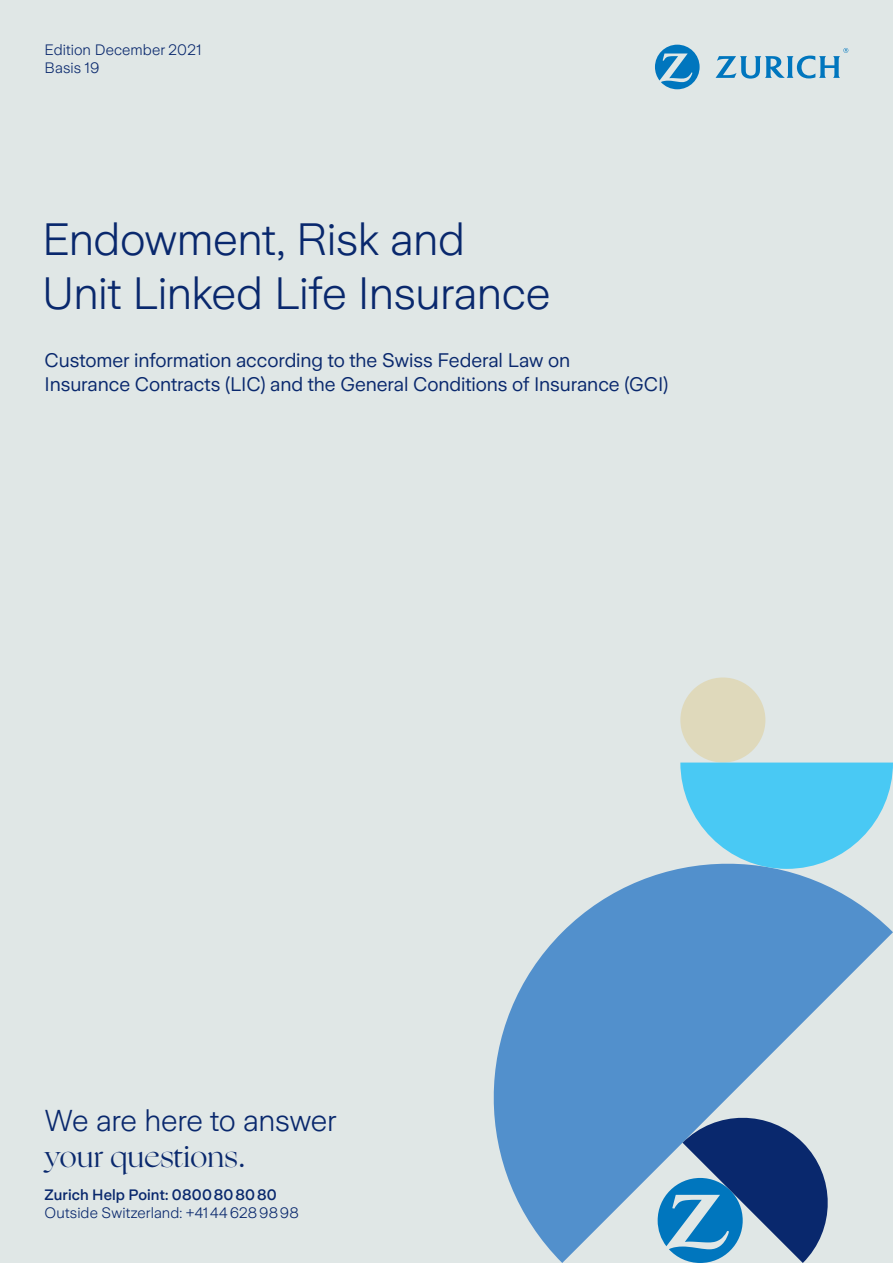
<style>
.page{position:relative;width:893px;height:1263px;background:#e0e7e6}
.page>*{position:absolute;margin:0;border:0;box-sizing:border-box;transform-origin:0 0}
.t1{font:300 45px/54px "Zurich Sans";letter-spacing:-.01em;color:#09286d}
.t2{font:300 30px "Zurich Sans";letter-spacing:-.01em;color:#09286d}
.t3{font:30px "Ogg";color:#09286d}
.t4{font:19.5px/23.4px "Zurich Sans";letter-spacing:-.005em;color:#09286d}
.t5{font:300 15px/18px "Zurich Sans";letter-spacing:.01em;color:#09286d}
.t6{font:500 15px "Zurich Sans";letter-spacing:.005em;color:#09286d}
</style>
<div class="page">
<div style="left:680px;top:677px;width:85px;height:85px;background:#dfd9bb;border-radius:50%"></div>
<svg style="left:493px;top:868px;width:400px;height:395px;fill:#5290cc"></svg>
<svg style="left:680px;top:762px;width:213px;height:107px"></svg>
<svg style="left:658px;top:1109px;width:178px;height:154px"></svg>
<svg style="left:655px;top:45px;width:45px;height:44px"></svg>
<svg style="left:715px;top:48px;width:133px;height:31px"></svg>
<p class="t5" style="left:45px;top:41px;width:158px">Edition December 2021<br>Basis 19</p>
<h1 class="t1" style="left:42px;top:213px;width:510px">Endowment, Risk and<br>Unit Linked Life Insurance</h1>
<p class="t4" style="left:45px;top:349px;width:625px">Customer information according to the Swiss Federal Law on<br>Insurance Contracts (LIC) and the General Conditions of Insurance (GCI)</p>
<h2 class="t2" style="left:45px;top:1105px;width:293px">We are here to answer</h2>
<h2 class="t3" style="left:45px;top:1137px;width:203px">your questions.</h2>
<p class="t6" style="left:45px;top:1187px;width:234px">Zurich Help Point: 0800808080</p>
<p class="t5" style="left:45px;top:1204px;width:256px">Outside Switzerland: +41446289898</p>
</div>
